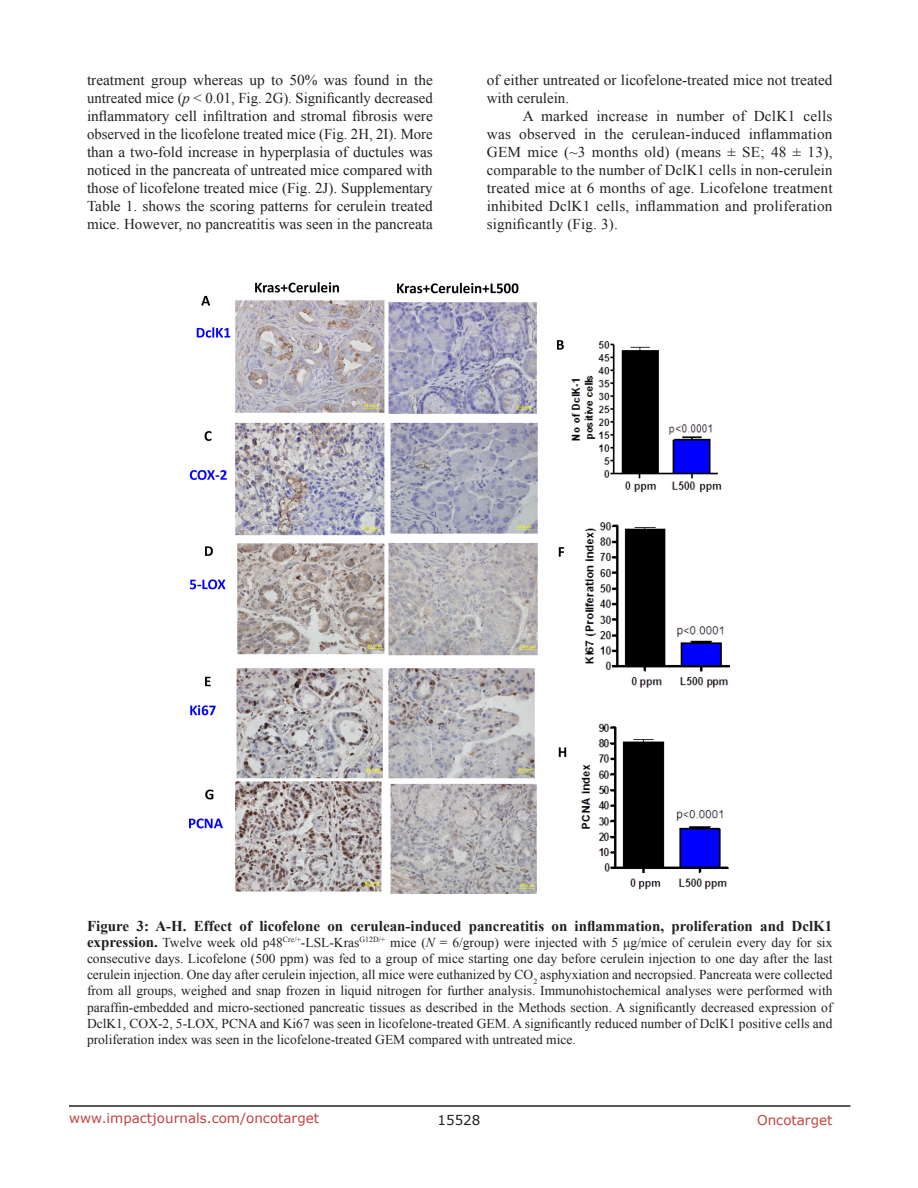
<style>
.page{position:relative;width:918px;height:1188px;background:#fff}
.page>*{position:absolute;margin:0;border:0;box-sizing:border-box;transform-origin:0 0}
.BodyText{font:15px/18px "Times New Roman";color:#231f20;text-align:justify}
.FigureText{font:700 15px "Times New Roman";color:#231f20}
.FigureText-2{font:13.5px/16.2px "Times New Roman";color:#231f20;text-align:justify}
.t1{font:13.5px "Verdana";color:#c24141}
.t2{font:13.5px "Verdana";color:#231f20}
.s1{font-style:italic}
.s2{font-weight:700;font-size:15px}
</style>
<div class="page">
<hr style="left:69px;top:1105px;width:781px;height:2px;background:#231f20">
<img style="left:190px;top:283px;width:540px;height:610px">
<p class="BodyText" style="left:87px;top:71px;width:347px">treatment group whereas up to 50% was found in the untreated mice (<span class="s1">p</span> &lt; 0.01, Fig. 2G). Significantly decreased inflammatory cell infiltration and stromal fibrosis were observed in the licofelone treated mice (Fig. 2H, 2I). More than a two-fold increase in hyperplasia of ductules was noticed in the pancreata of untreated mice compared with those of licofelone treated mice (Fig. 2J). Supplementary Table 1. shows the scoring patterns for cerulein treated mice. However, no pancreatitis was seen in the pancreata</p>
<p class="BodyText" style="left:487px;top:71px;width:347px">of either untreated or licofelone-treated mice not treated with cerulein.</p>
<p class="BodyText" style="left:487px;top:107px;width:347px;text-indent:36px">A marked increase in number of DclK1 cells was observed in the cerulean-induced inflammation GEM mice (~3 months old) (means ± SE; 48 ± 13), comparable to the number of DclK1 cells in non-cerulein treated mice at 6 months of age. Licofelone treatment inhibited DclK1 cells, inflammation and proliferation significantly (Fig. 3).</p>
<p class="FigureText" style="left:87px;top:915px;width:747px">Figure 3: A-H. Effect of licofelone on cerulean-induced pancreatitis on inflammation, proliferation and DclK1</p>
<p class="FigureText-2" style="left:87px;top:934px;width:747px"><span class="s2">expression.</span> Twelve week old p48<sup>Cre/+</sup>-LSL-Kras<sup>G12D/+</sup> mice (<span class="s1">N</span> = 6/group) were injected with 5 μg/mice of cerulein every day for six consecutive days. Licofelone (500 ppm) was fed to a group of mice starting one day before cerulein injection to one day after the last cerulein injection. One day after cerulein injection, all mice were euthanized by CO<sub>2</sub> asphyxiation and necropsied. Pancreata were collected from all groups, weighed and snap frozen in liquid nitrogen for further analysis. Immunohistochemical analyses were performed with paraffin-embedded and micro-sectioned pancreatic tissues as described in the Methods section. A significantly decreased expression of DclK1, COX-2, 5-LOX, PCNA and Ki67 was seen in licofelone-treated GEM. A significantly reduced number of DclK1 positive cells and proliferation index was seen in the licofelone-treated GEM compared with untreated mice.</p>
<p class="t1" style="left:69px;top:1109px;width:252px">www.impactjournals.com/oncotarget</p>
<p class="t2" style="left:438px;top:1111px;width:44px">15528</p>
<p class="t1" style="left:757px;top:1111px;width:77px">Oncotarget</p>
</div>
